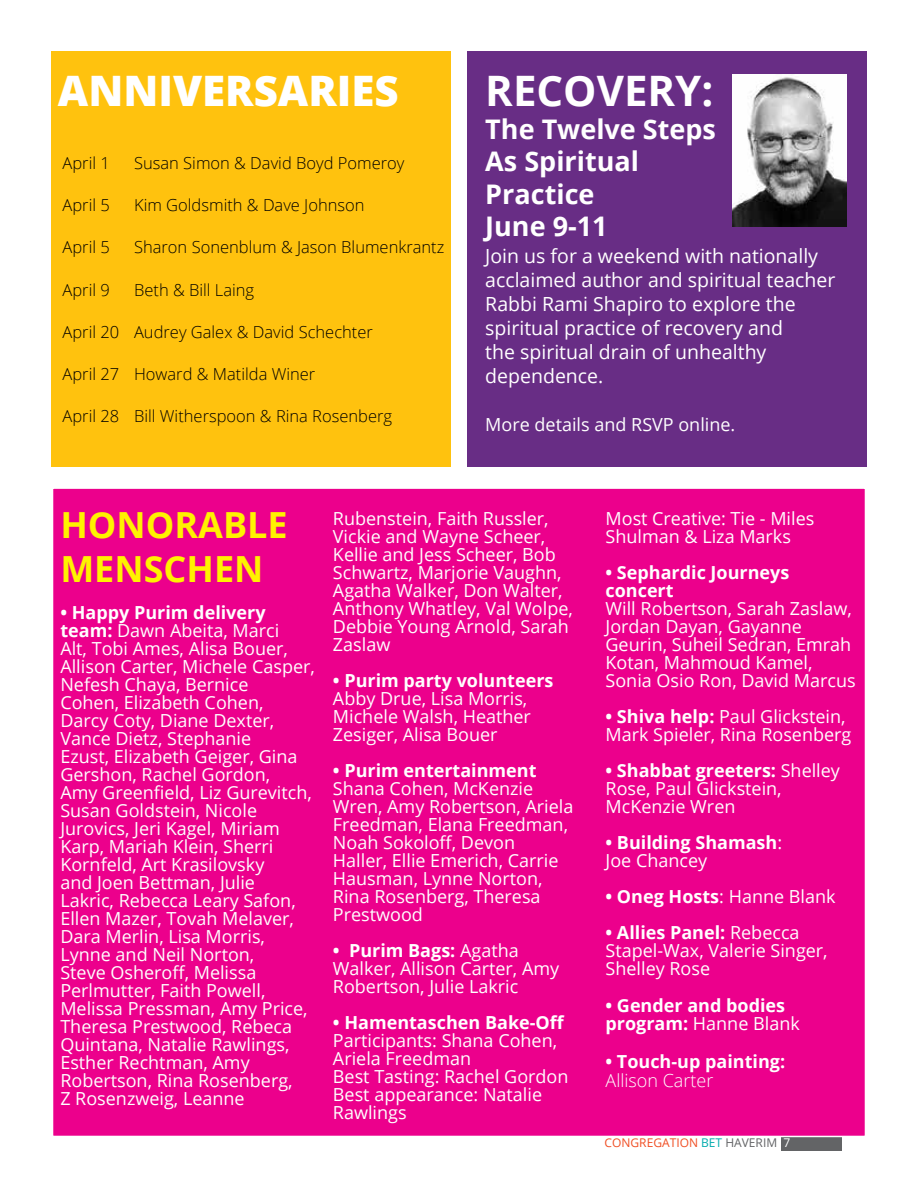
<style>
.page{position:relative;width:918px;height:1188px;background:#fff}
.page>*{position:absolute;margin:0;border:0;box-sizing:border-box;transform-origin:0 0}
.t1{font:800 42px "Open Sans";color:#fff}
.t2{font:700 42px "Open Sans";color:#fff}
.t3{font:700 36px/43.2px "Open Sans";color:#fff200}
.t4{font:700 27px/32.4px "Open Sans";color:#fff}
.t5{font:19.5px/24px "Open Sans";color:#fff}
.t6{font:18px/18px "Open Sans";color:#fff}
.t7{font:700 18px/18px "Open Sans";color:#fff}
.t8{font:300 18px "Open Sans";color:#fff}
.t9{font:300 16.5px "Open Sans";color:#000}
.t10{font:12px "Open Sans";color:#f04e23}
.s1{font-weight:700}
.s2{font-weight:400}
.s3{color:#00aaad}
.s4{color:#636466}
.s5{color:#fff}
</style>
<div class="page">
<div style="left:782px;top:1136px;width:60px;height:14px;background:#636466"></div>
<div style="left:51px;top:51px;width:399px;height:416px;background:#ffc20e"></div>
<div style="left:52px;top:487px;width:814px;height:650px;background:#ec008c;border:2px solid #fff"></div>
<div style="left:468px;top:51px;width:399px;height:416px;background:#682d85"></div>
<img style="left:733px;top:74px;width:113px;height:153px">
<h1 class="t1" style="left:58px;top:59px;width:342px">ANNIVERSARIES</h1>
<p class="t9" style="left:63px;top:151px;width:49px">April 1</p>
<p class="t9" style="left:134px;top:151px;width:272px">Susan Simon &amp; David Boyd Pomeroy</p>
<p class="t9" style="left:63px;top:194px;width:49px">April 5</p>
<p class="t9" style="left:134px;top:194px;width:232px">Kim Goldsmith &amp; Dave Johnson</p>
<p class="t9" style="left:63px;top:236px;width:49px">April 5</p>
<p class="t9" style="left:134px;top:236px;width:312px">Sharon Sonenblum &amp; Jason Blumenkrantz</p>
<p class="t9" style="left:63px;top:278px;width:49px">April 9</p>
<p class="t9" style="left:134px;top:278px;width:122px">Beth &amp; Bill Laing</p>
<p class="t9" style="left:63px;top:321px;width:312px">April 20 Audrey Galex &amp; David Schechter</p>
<p class="t9" style="left:63px;top:363px;width:254px">April 27 Howard &amp; Matilda Winer</p>
<p class="t9" style="left:63px;top:405px;width:331px">April 28 Bill Witherspoon &amp; Rina Rosenberg</p>
<h1 class="t2" style="left:485px;top:62px;width:230px">RECOVERY:</h1>
<h3 class="t4" style="left:485px;top:112px;width:232px">The Twelve Steps<br>As Spiritual<br>Practice<br>June 9-11</h3>
<p class="t5" style="left:485px;top:243px;width:352px">Join us for a weekend with nationally acclaimed author and spiritual teacher<br>Rabbi Rami Shapiro to explore the spiritual practice of recovery and<br>the spiritual drain of unhealthy dependence.</p>
<p class="t6" style="left:485px;top:415px;width:252px">More details and RSVP online.</p>
<h2 class="t3" style="left:60px;top:503px;width:229px">HONORABLE<br>MENSCHEN</h2>
<p class="t6" style="left:60px;top:603px;width:256px"><span class="s1">• Happy Purim delivery team:</span> Dawn Abeita, Marci<br>Alt, Tobi Ames, Alisa Bouer,<br>Allison Carter, Michele Casper,<br>Nefesh Chaya, Bernice<br>Cohen, Elizabeth Cohen,<br>Darcy Coty, Diane Dexter,<br>Vance Dietz, Stephanie<br>Ezust, Elizabeth Geiger, Gina<br>Gershon, Rachel Gordon,<br>Amy Greenfield, Liz Gurevitch,<br>Susan Goldstein, Nicole<br>Jurovics, Jeri Kagel, Miriam<br>Karp, Mariah Klein, Sherri<br>Kornfeld, Art Krasilovsky<br>and Joen Bettman, Julie<br>Lakric, Rebecca Leary Safon,<br>Ellen Mazer, Tovah Melaver,<br>Dara Merlin, Lisa Morris,<br>Lynne and Neil Norton,<br>Steve Osheroff, Melissa<br>Perlmutter, Faith Powell,<br>Melissa Pressman, Amy Price,<br>Theresa Prestwood, Rebeca<br>Quintana, Natalie Rawlings,<br>Esther Rechtman, Amy<br>Robertson, Rina Rosenberg,<br>Z Rosenzweig, Leanne</p>
<p class="t6" style="left:333px;top:509px;width:242px">Rubenstein, Faith Russler,<br>Vickie and Wayne Scheer,<br>Kellie and Jess Scheer, Bob<br>Schwartz, Marjorie Vaughn,<br>Agatha Walker, Don Walter,<br>Anthony Whatley, Val Wolpe,<br>Debbie Young Arnold, Sarah<br>Zaslaw</p>
<p class="t7" style="left:333px;top:671px;width:222px">• Purim party volunteers</p>
<p class="t6" style="left:333px;top:689px;width:200px">Abby Drue, Lisa Morris,<br>Michele Walsh, Heather<br>Zesiger, Alisa Bouer</p>
<p class="t7" style="left:333px;top:761px;width:205px">• Purim entertainment</p>
<p class="t6" style="left:333px;top:779px;width:242px">Shana Cohen, McKenzie<br>Wren, Amy Robertson, Ariela<br>Freedman, Elana Freedman,<br>Noah Sokoloff, Devon<br>Haller, Ellie Emerich, Carrie<br>Hausman, Lynne Norton,<br>Rina Rosenberg, Theresa<br>Prestwood</p>
<p class="t6" style="left:333px;top:941px;width:228px"><span class="s1">• Purim Bags:</span> Agatha<br>Walker, Allison Carter, Amy<br>Robertson, Julie Lakric</p>
<p class="t7" style="left:333px;top:1013px;width:233px">• Hamentaschen Bake-Off</p>
<p class="t6" style="left:333px;top:1031px;width:237px">Participants: Shana Cohen,<br>Ariela Freedman<br>Best Tasting: Rachel Gordon<br>Best appearance: Natalie<br>Rawlings</p>
<p class="t6" style="left:606px;top:509px;width:210px">Most Creative: Tie - Miles<br>Shulman &amp; Liza Marks</p>
<p class="t7" style="left:606px;top:563px;width:185px">• Sephardic Journeys concert</p>
<p class="t6" style="left:606px;top:599px;width:252px">Will Robertson, Sarah Zaslaw,<br>Jordan Dayan, Gayanne<br>Geurin, Suheil Sedran, Emrah<br>Kotan, Mahmoud Kamel,<br>Sonia Osio Ron, David Marcus</p>
<p class="t6" style="left:606px;top:707px;width:247px"><span class="s1">• Shiva help:</span> Paul Glickstein,<br>Mark Spieler, Rina Rosenberg</p>
<p class="t6" style="left:606px;top:761px;width:236px"><span class="s1">• Shabbat greeters:</span> Shelley<br>Rose, Paul Glickstein,<br>McKenzie Wren</p>
<p class="t7" style="left:606px;top:833px;width:178px">• Building Shamash<span class="s2">:<br>Joe Chancey</span></p>
<p class="t6" style="left:606px;top:887px;width:232px"><span class="s1">• Oneg Hosts</span>: Hanne Blank</p>
<p class="t6" style="left:606px;top:923px;width:224px"><span class="s1">• Allies Panel:</span> Rebecca<br>Stapel-Wax, Valerie Singer,<br>Shelley Rose</p>
<p class="t7" style="left:606px;top:996px;width:196px">• Gender and bodies program: <span class="s2">Hanne Blank</span></p>
<p class="t7" style="left:606px;top:1052px;width:181px">• Touch-up painting:</p>
<p class="t8" style="left:606px;top:1068px;width:109px">Allison Carter</p>
<p class="t10" style="left:605px;top:1135px;width:187px">CONGREGATION <span class="s3">BET</span> <span class="s4">HAVERIM</span> <span class="s5">7</span></p>
</div>
